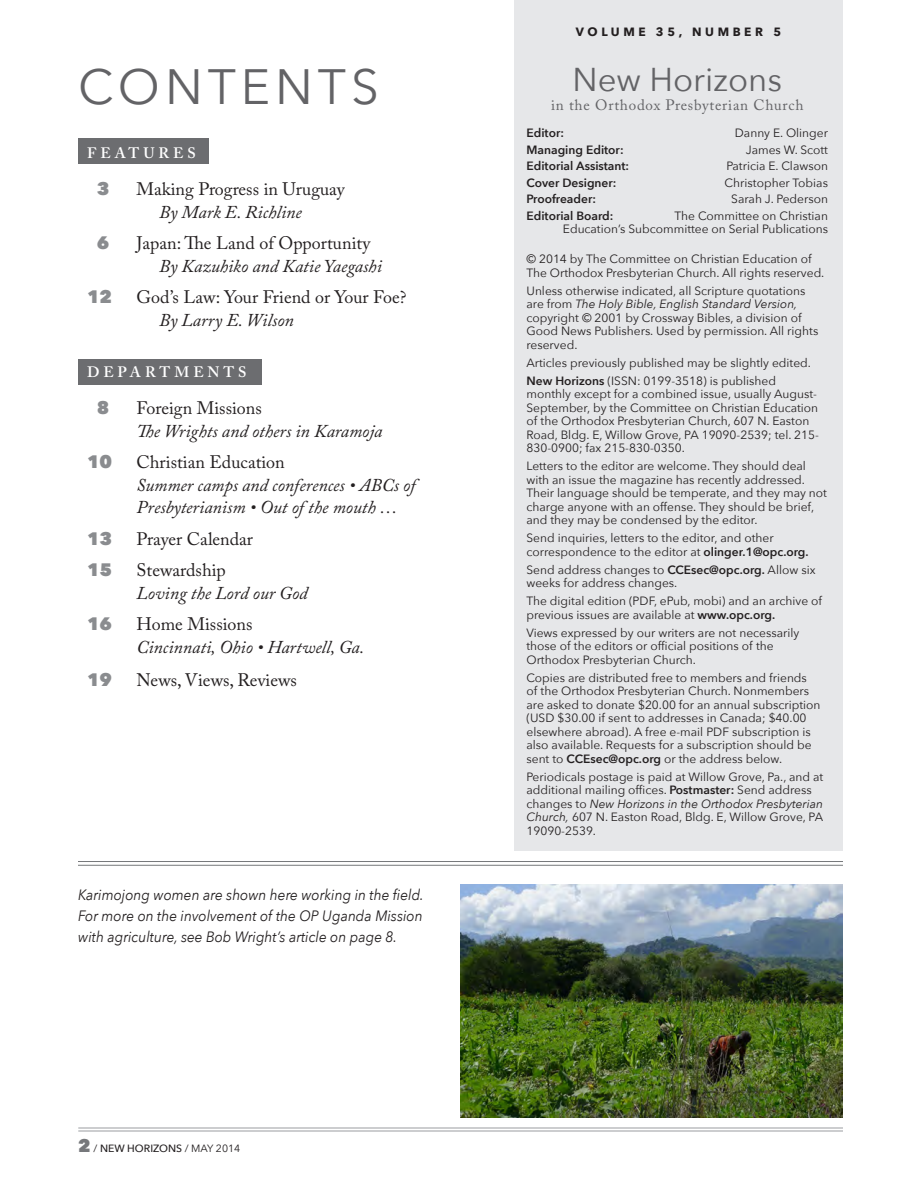
<style>
.page{position:relative;width:918px;height:1188px;background:#fff}
.page>*{position:absolute;margin:0;border:0;box-sizing:border-box;transform-origin:0 0}
.t1{font:49.5px "Avenir Next";letter-spacing:.1em;color:#636366}
.t2{font:33px "Avenir Next";color:#636366}
.TOC-Author{font:italic 18px/22.5px "Adobe Caslon Pro";color:#231f20}
.t3{font:18px "Adobe Caslon Pro";color:#231f20}
.t4{font:800 18px "Avenir Next";color:#8a8c8f}
.t5{font:italic 15px/21px "Avenir Next";color:#231f20;text-align:justify;scale:.92 1}
.t6{font:15px "Adobe Caslon Pro";letter-spacing:.05em;color:#636366}
.t7{font:600 15px "Adobe Caslon Pro";letter-spacing:.265em;color:#fff}
.t8{font:12px/13.5px "Avenir Next";color:#231f20}
.t9{font:600 12px "Avenir Next";color:#231f20}
.t10{font:700 12px "Avenir Next";letter-spacing:.3em;color:#231f20}
.t11{font:500 10.5px "Avenir Next";color:#231f20}
.s1{font-style:normal}
.s2{font-weight:800;font-size:18px;color:#76787b}
.s3{font-weight:400}
.s4{font-style:italic}
.s5{font-weight:600}
</style>
<div class="page">
<hr style="left:78px;top:1127px;width:765px;height:2px;background:#bcbdc0">
<hr style="left:78px;top:1130px;width:765px;height:2px;background:#bcbdc0">
<div style="left:514px;top:0;width:329px;height:851px;background:#e6e7e9"></div>
<hr style="left:78px;top:861px;width:765px;height:1px;background:#76787b">
<hr style="left:78px;top:865px;width:765px;height:1px;background:#76787b">
<div style="left:78px;top:359px;width:183px;height:26px;background:#6c6d70"></div>
<div style="left:78px;top:138px;width:130px;height:26px;background:#6c6d70"></div>
<img style="left:461px;top:885px;width:382px;height:232px">
<p class="t1" style="left:78px;top:57px;width:303px">CONTENTS</p>
<p class="t7" style="left:87px;top:144px;width:110px">FEATURES</p>
<p class="t4" style="left:97px;top:178px;width:14px">3</p>
<p class="t3" style="left:136px;top:178px;width:210px">Making Progress in Uruguay</p>
<p class="TOC-Author" style="left:159px;top:200px;width:144px">By Mark E. Richline</p>
<p class="t4" style="left:97px;top:232px;width:14px">6</p>
<p class="t3" style="left:136px;top:232px;width:235px">Japan: The Land of Opportunity</p>
<p class="TOC-Author" style="left:159px;top:254px;width:224px">By Kazuhiko and Katie Yaegashi</p>
<p class="t4" style="left:87px;top:286px;width:27px">12</p>
<p class="t3" style="left:136px;top:286px;width:272px">God’s Law: Your Friend or Your Foe?</p>
<p class="TOC-Author" style="left:159px;top:308px;width:136px">By Larry E. Wilson</p>
<p class="t7" style="left:87px;top:363px;width:161px">DEPARTMENTS</p>
<p class="t4" style="left:97px;top:397px;width:14px">8</p>
<p class="TOC-Author" style="left:136px;top:397px;width:247px"><span class="s1">Foreign Missions<br></span>The Wrights and others in Karamoja</p>
<p class="t4" style="left:87px;top:451px;width:27px">10</p>
<p class="TOC-Author" style="left:136px;top:451px;width:280px"><span class="s1">Christian Education<br></span>Summer camps and conferences • ABCs of<br>Presbyterianism • Out of the mouth …</p>
<p class="t4" style="left:87px;top:527px;width:27px">13</p>
<p class="t3" style="left:136px;top:528px;width:118px">Prayer Calendar</p>
<p class="t4" style="left:87px;top:559px;width:27px">15</p>
<p class="TOC-Author" style="left:136px;top:559px;width:173px"><span class="s1">Stewardship<br></span>Loving the Lord our God</p>
<p class="t4" style="left:87px;top:613px;width:27px">16</p>
<p class="TOC-Author" style="left:136px;top:613px;width:229px"><span class="s1">Home Missions<br></span>Cincinnati, Ohio • Hartwell, Ga.</p>
<p class="t4" style="left:87px;top:668px;width:27px">19</p>
<p class="t3" style="left:136px;top:669px;width:162px">News, Views, Reviews</p>
<p class="t5" style="left:78px;top:884px;width:377px">Karimojong women are shown here working in the field.<br>For more on the involvement of the OP Uganda Mission with agriculture, see Bob Wright’s article on page 8.</p>
<p class="t11" style="left:78px;top:1142px;width:164px"><span class="s2">2</span> <span class="s3">/</span> NEW HORIZONS <span class="s3">/ MAY 2014</span></p>
<p class="t10" style="left:576px;top:24px;width:207px">VOLUME 35, NUMBER 5</p>
<p class="t2" style="left:572px;top:59px;width:211px">New Horizons</p>
<p class="t6" style="left:551px;top:96px;width:254px">in the Orthodox Presbyterian Church</p>
<p class="t9" style="left:527px;top:126px;width:39px">Editor:</p>
<p class="t8" style="left:735px;top:126px;width:95px">Danny E. Olinger</p>
<p class="t9" style="left:527px;top:142px;width:99px">Managing Editor:</p>
<p class="t8" style="left:746px;top:143px;width:84px">James W. Scott</p>
<p class="t9" style="left:526px;top:159px;width:104px">Editorial Assistant:</p>
<p class="t8" style="left:726px;top:159px;width:103px">Patricia E. Clawson</p>
<p class="t9" style="left:527px;top:175px;width:91px">Cover Designer:</p>
<p class="t8" style="left:725px;top:176px;width:105px">Christopher Tobias</p>
<p class="t9" style="left:526px;top:192px;width:71px">Proofreader:</p>
<p class="t8" style="left:731px;top:192px;width:98px">Sarah J. Pederson</p>
<p class="t9" style="left:526px;top:208px;width:88px">Editorial Board:</p>
<p class="t8" style="left:563px;top:209px;width:267px;text-align:right">The Committee on Christian<br>Education’s Subcommittee on Serial Publications</p>
<p class="t8" style="left:527px;top:252px;width:299px">© 2014 by The Committee on Christian Education of<br>The Orthodox Presbyterian Church. All rights reserved.</p>
<p class="t8" style="left:527px;top:284px;width:293px">Unless otherwise indicated, all Scripture quotations are from <span class="s4">The Holy Bible, English Standard Version, </span>copyright © 2001 by Crossway Bibles, a division of Good News Publishers. Used by permission. All rights reserved.</p>
<p class="t8" style="left:527px;top:356px;width:286px">Articles previously published may be slightly edited.</p>
<p class="t8" style="left:527px;top:374px;width:294px"><span class="s5">New Horizons</span> (ISSN: 0199-3518) is published monthly except for a combined issue, usually August-September, by the Committee on Christian Education of the Orthodox Presbyterian Church, 607 N. Easton Road, Bldg. E, Willow Grove, PA 19090-2539; tel. 215- 830-0900; fax 215-830-0350.</p>
<p class="t8" style="left:527px;top:459px;width:302px">Letters to the editor are welcome. They should deal with an issue the magazine has recently addressed.<br>Their language should be temperate, and they may not charge anyone with an offense. They should be brief, and they may be condensed by the editor.</p>
<p class="t8" style="left:527px;top:531px;width:284px">Send inquiries, letters to the editor, and other correspondence to the editor at <span class="s5">olinger.1@opc.org.</span></p>
<p class="t8" style="left:527px;top:563px;width:290px">Send address changes to <span class="s5">CCEsec@opc.org.</span> Allow six weeks for address changes.</p>
<p class="t8" style="left:527px;top:594px;width:297px">The digital edition (PDF, ePub, mobi) and an archive of previous issues are available at <span class="s5">www.opc.org.</span></p>
<p class="t8" style="left:527px;top:626px;width:274px">Views expressed by our writers are not necessarily those of the editors or official positions of the<br>Orthodox Presbyterian Church.</p>
<p class="t8" style="left:527px;top:671px;width:296px">Copies are distributed free to members and friends of the Orthodox Presbyterian Church. Nonmembers are asked to donate $20.00 for an annual subscription (USD $30.00 if sent to addresses in Canada; $40.00 elsewhere abroad). A free e-mail PDF subscription is also available. Requests for a subscription should be sent to <span class="s5">CCEsec@opc.org</span> or the address below.</p>
<p class="t8" style="left:527px;top:770px;width:298px">Periodicals postage is paid at Willow Grove, Pa., and at additional mailing offices. <span class="s5">Postmaster:</span> Send address changes to <span class="s4">New Horizons in the Orthodox Presbyterian Church,</span> 607 N. Easton Road, Bldg. E, Willow Grove, PA 19090-2539.</p>
</div>
